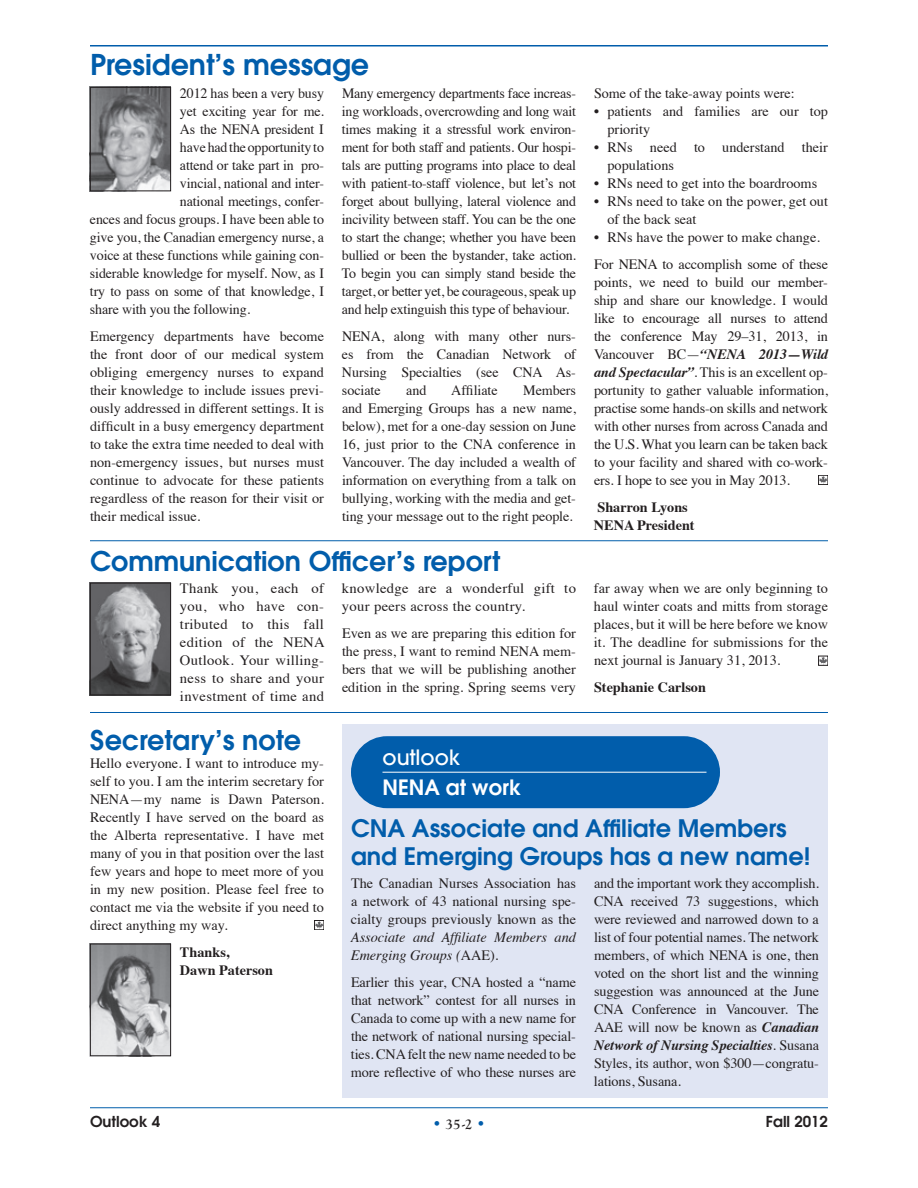
<style>
.page{position:relative;width:918px;height:1188px;background:#fff}
.page>*{position:absolute;margin:0;border:0;box-sizing:border-box;transform-origin:0 0}
.t1{font:600 28.5px "ITC Avant Garde Pro";color:#015dab}
.t2{font:600 27px "ITC Avant Garde Pro";color:#015dab}
.t3{font:600 24px/28.5px "ITC Avant Garde Pro";color:#015dab}
.t4{font:600 21px "ITC Avant Garde Pro";color:#fff}
.t5{font:500 21px "Avant Garde";color:#fff}
.t6{font:600 15px "ITC Avant Garde Pro";color:#231f20}
.t7{font:700 15px "Goudy Old Style T";color:#231f20}
.t8{font:14.25px/18px "Times";letter-spacing:-.005em;color:#231f20;text-align:justify}
.t9{font:700 14.25px/18px "Times";color:#231f20}
.t10{font:14.25px/18px "Times";letter-spacing:.02em;color:#231f20}
.t11{font:italic 14.25px/18px "Times";color:#231f20}
.s1{font-weight:700;font-style:italic}
.s2{font-style:normal}
.s3{font-family:"Avant Garde";font-weight:400;color:#015dab}
</style>
<div class="page">
<hr style="left:90px;top:45px;width:738px;height:1px;background:#015dab">
<hr style="left:90px;top:1107px;width:738px;height:1px;background:#015dab">
<div style="left:342px;top:724px;width:486px;height:374px;background:#e0e5f3"></div>
<svg style="left:820px;top:658px;width:6px;height:5px"></svg>
<div style="left:818px;top:656px;width:10px;height:9px;border:1px solid #231f20"></div>
<img style="left:92px;top:585px;width:77px;height:108px">
<div style="left:90px;top:583px;width:81px;height:112px;border:1px solid #231f20"></div>
<svg style="left:820px;top:477px;width:6px;height:6px"></svg>
<div style="left:818px;top:475px;width:10px;height:10px;border:1px solid #231f20"></div>
<img style="left:92px;top:89px;width:77px;height:100px">
<div style="left:90px;top:87px;width:81px;height:104px;border:1px solid #231f20"></div>
<svg style="left:351px;top:736px;width:369px;height:72px;background:#0c63ae"></svg>
<hr style="left:382px;top:772px;width:324px;height:1px;background:#fff">
<hr style="left:90px;top:540px;width:738px;height:1px;background:#015dab">
<hr style="left:90px;top:712px;width:738px;height:1px;background:#015dab">
<svg style="left:316px;top:922px;width:6px;height:6px"></svg>
<div style="left:314px;top:920px;width:10px;height:10px;border:1px solid #231f20"></div>
<img style="left:92px;top:946px;width:77px;height:108px">
<div style="left:90px;top:944px;width:81px;height:112px;border:1px solid #231f20"></div>
<h1 class="t1" style="left:90px;top:46px;width:281px">President’s message</h1>
<p class="t8" style="left:180px;top:83px;width:145px">2012 has been a very busy</p>
<p class="t8" style="left:180px;top:101px;width:146px">yet exciting year for me.</p>
<p class="t8" style="left:180px;top:119px;width:145px">As the NENA president I</p>
<p class="t8" style="left:180px;top:137px;width:146px">have had the opportunity to</p>
<p class="t8" style="left:180px;top:155px;width:146px">attend or take part in pro-</p>
<p class="t8" style="left:180px;top:173px;width:146px">vincial, national and inter-</p>
<p class="t8" style="left:180px;top:191px;width:146px">national meetings, confer-</p>
<p class="t8" style="left:90px;top:209px;width:236px">ences and focus groups. I have been able to</p>
<p class="t8" style="left:90px;top:227px;width:236px">give you, the Canadian emergency nurse, a</p>
<p class="t8" style="left:90px;top:245px;width:235px">voice at these functions while gaining con-</p>
<p class="t8" style="left:90px;top:263px;width:236px">siderable knowledge for myself. Now, as I</p>
<p class="t8" style="left:90px;top:281px;width:235px">try to pass on some of that knowledge, I</p>
<p class="t8" style="left:90px;top:299px;width:162px">share with you the following.</p>
<p class="t8" style="left:90px;top:326px;width:236px">Emergency departments have become the front door of our medical system obliging emergency nurses to expand their knowledge to include issues previ&shy;ously addressed in different settings. It is difficult in a busy emergency department to take the extra time needed to deal with non-emergency issues, but nurses must continue to advocate for these patients regardless of the reason for their visit or their medical issue.</p>
<p class="t8" style="left:342px;top:83px;width:236px">Many emergency departments face increas&shy;ing workloads, overcrowding and long wait times making it a stressful work environ&shy;ment for both staff and patients. Our hospi&shy;tals are putting programs into place to deal with patient-to-staff violence, but let’s not forget about bullying, lateral violence and incivility between staff. You can be the one to start the change; whether you have been bullied or been the bystander, take action.<br>To begin you can simply stand beside the target, or better yet, be courageous, speak up and help extinguish this type of behaviour.</p>
<p class="t8" style="left:342px;top:326px;width:236px">NENA, along with many other nurs&shy;es from the Canadian Network of Nursing Specialties (see CNA As&shy;sociate</p>
<p class="t8" style="left:406px;top:380px;width:22px">and</p>
<p class="t8" style="left:451px;top:380px;width:48px">Affiliate</p>
<p class="t8" style="left:342px;top:380px;width:236px;text-indent:181px">Members and Emerging Groups has a new name, below), met for a one-day session on June 16, just prior to the CNA conference in Vancouver. The day included a wealth of information on everything from a talk on bullying, working with the media and get&shy;ting your message out to the right people.</p>
<h2 class="t2" style="left:90px;top:544px;width:412px">Communication Officer’s report</h2>
<p class="t8" style="left:180px;top:578px;width:146px">Thank you, each of you, who have con&shy;tributed to this fall edition of the NENA Outlook. Your willing&shy;ness to share and your investment of time and</p>
<p class="t10" style="left:342px;top:578px;width:236px">knowledge are a wonderful gift to your peers across the country.</p>
<p class="t8" style="left:342px;top:623px;width:235px">Even as we are preparing this edition for the press, I want to remind NENA mem&shy;bers that we will be publishing another edition in the spring. Spring seems very</p>
<p class="t8" style="left:594px;top:83px;width:202px">Some of the take-away points were:</p>
<p class="t8" style="left:608px;top:101px;width:222px;text-indent:-14px">• patients and families are our top priority</p>
<p class="t8" style="left:608px;top:137px;width:222px;text-indent:-14px">• RNs need to understand their populations</p>
<p class="t8" style="left:594px;top:173px;width:225px">• RNs need to get into the boardrooms</p>
<p class="t8" style="left:608px;top:191px;width:222px;text-indent:-14px">• RNs need to take on the power, get out of the back seat</p>
<p class="t8" style="left:594px;top:222px;width:235px;line-height:27px">• RNs have the power to make change.<br>For NENA to accomplish some of these</p>
<p class="t8" style="left:594px;top:272px;width:236px">points, we need to build our member&shy;ship and share our knowledge. I would like to encourage all nurses to attend the conference May 29–31, 2013, in Vancouver BC—<span class="s1">“NENA 2013—Wild and Spectacular”</span>. This is an excellent op&shy;portunity to gather valuable information, practise some hands-on skills and network with other nurses from across Canada and the U.S. What you learn can be taken back to your facility and shared with co-work&shy;ers. I hope to see you in May 2013.</p>
<p class="t9" style="left:594px;top:496px;width:102px">Sharron Lyons<br>NENA President</p>
<p class="t8" style="left:594px;top:578px;width:236px">far away when we are only beginning to haul winter coats and mitts from storage places, but it will be here before we know it. The deadline for submissions for the next journal is January 31, 2013.</p>
<p class="t9" style="left:594px;top:677px;width:114px">Stephanie Carlson</p>
<h2 class="t2" style="left:90px;top:722px;width:213px">Secretary’s note</h2>
<p class="t8" style="left:90px;top:753px;width:236px">Hello everyone. I want to introduce my&shy;self to you. I am the interim secretary for NENA—my name is Dawn Paterson.<br>Recently I have served on the board as the Alberta representative. I have met many of you in that position over the last few years and hope to meet more of you in my new position. Please feel free to contact me via the website if you need to direct anything my way.</p>
<p class="t9" style="left:180px;top:942px;width:95px">Thanks,<br>Dawn Paterson</p>
<h3 class="t5" style="left:382px;top:744px;width:79px">outlook</h3>
<h3 class="t4" style="left:382px;top:773px;width:140px">NENA at work</h3>
<h3 class="t3" style="left:351px;top:813px;width:461px">CNA Associate and Affiliate Members and Emerging Groups has a new name!</h3>
<p class="t8" style="left:351px;top:873px;width:227px">The Canadian Nurses Association has a network of 43 national nursing spe&shy;cialty groups previously known as the</p>
<p class="t11" style="left:351px;top:928px;width:226px">Associate and Affiliate Members and<br>Emerging Groups (<span class="s2">AAE).</span></p>
<p class="t8" style="left:351px;top:972px;width:227px">Earlier this year, CNA hosted a “name that network” contest for all nurses in Canada to come up with a new name for the network of national nursing special&shy;ties. CNA felt the new name needed to be more reflective of who these nurses are</p>
<p class="t8" style="left:594px;top:873px;width:227px">and the important work they accomplish.<br>CNA received 73 suggestions, which were reviewed and narrowed down to a list of four potential names. The network members, of which NENA is one, then voted on the short list and the winning suggestion was announced at the June CNA Conference in Vancouver. The AAE will now be known as <span class="s1">Canadian Network of Nursing Specialties</span>. Susana Styles, its author, won $300—congratu&shy;lations, Susana.</p>
<p class="t6" style="left:90px;top:1112px;width:72px">Outlook 4</p>
<p class="t7" style="left:432px;top:1116px;width:55px"><span class="s3">•</span> 35-2 <span class="s3">•</span></p>
<p class="t6" style="left:766px;top:1112px;width:64px">Fall 2012</p>
</div>
